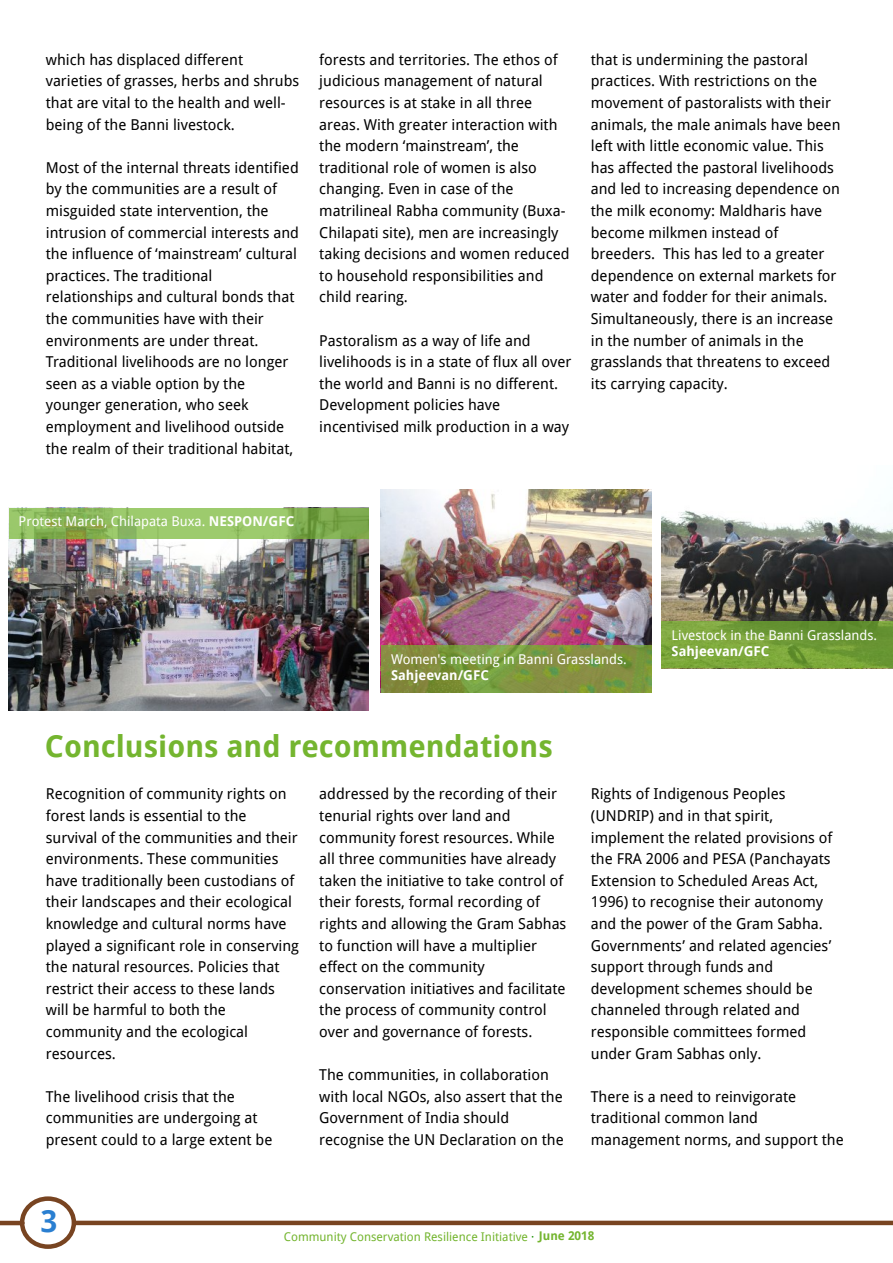
<style>
.page{position:relative;width:893px;height:1263px;background:#fff}
.page>*{position:absolute;margin:0;border:0;box-sizing:border-box;transform-origin:0 0}
.t1{font:700 30px "Droid Sans";color:#74b52f}
.t2{font:700 30px "Droid Sans";color:#2a7fd1}
.t3{font:15px/21.6px "Droid Sans";color:#000}
.t4{font:13.5px "Droid Sans";color:#fff}
.t5{font:700 13.5px "Droid Sans";color:#fff}
.t6{font:12px "Droid Sans";color:#74b52f}
.s1{font-weight:700}
.s2{color:#1c9305}
</style>
<div class="page">
<div style="left:20px;top:1196px;width:56px;height:53px;border:4px solid #784421;border-radius:50%"></div>
<hr style="left:75px;top:1221px;width:818px;height:4px;background:#784421">
<hr style="left:0;top:1221px;width:22px;height:4px;background:#784421">
<img style="left:9px;top:538px;width:360px;height:172px">
<img style="left:381px;top:490px;width:270px;height:155px">
<img style="left:661px;top:510px;width:232px;height:158px">
<div style="left:9px;top:508px;width:360px;height:30px;background:#74b52f;opacity:.7"></div>
<div style="left:381px;top:645px;width:270px;height:47px;background:#74b52f;opacity:.7"></div>
<div style="left:662px;top:622px;width:231px;height:46px;background:#74b52f;opacity:.7"></div>
<p class="t3" style="left:46px;top:49px;width:255px">which has displaced different varieties of grasses, herbs and shrubs that are vital to the health and well&shy;being of the Banni livestock.</p>
<p class="t3" style="left:46px;top:157px;width:255px">Most of the internal threats identified by the communities are a result of misguided state intervention, the intrusion of commercial interests and the influence of ‘mainstream’ cultural practices. The traditional relationships and cultural bonds that the communities have with their environments are under threat.<br>Traditional livelihoods are no longer seen as a viable option by the younger generation, who seek employment and livelihood outside the realm of their traditional habitat,</p>
<p class="t3" style="left:319px;top:49px;width:252px">forests and territories. The ethos of judicious management of natural resources is at stake in all three areas. With greater interaction with the modern ‘mainstream’, the traditional role of women is also changing. Even in case of the matrilineal Rabha community (Buxa-<br>Chilapati site), men are increasingly taking decisions and women reduced to household responsibilities and child rearing.</p>
<p class="t3" style="left:319px;top:330px;width:254px">Pastoralism as a way of life and livelihoods is in a state of flux all over the world and Banni is no different.<br>Development policies have incentivised milk production in a way</p>
<p class="t3" style="left:591px;top:49px;width:251px">that is undermining the pastoral practices. With restrictions on the movement of pastoralists with their animals, the male animals have been left with little economic value. This has affected the pastoral livelihoods and led to increasing dependence on the milk economy: Maldharis have become milkmen instead of breeders. This has led to a greater dependence on external markets for water and fodder for their animals.<br>Simultaneously, there is an increase in the number of animals in the grasslands that threatens to exceed its carrying capacity.</p>
<p class="t4" style="left:19px;top:514px;width:277px">Protest March, Chilapata Buxa. <span class="s1">NESPON/GFC</span></p>
<p class="t4" style="left:391px;top:652px;width:237px">Women's meeting in Banni Grasslands.</p>
<p class="t5" style="left:391px;top:668px;width:99px">Sahjeevan/GFC</p>
<p class="t4" style="left:672px;top:628px;width:207px">Livestock in the Banni Grasslands.</p>
<p class="t5" style="left:672px;top:644px;width:99px">Sahjeevan/GFC</p>
<h1 class="t1" style="left:45px;top:729px;width:509px">Conclusions and recommendations</h1>
<p class="t3" style="left:46px;top:783px;width:255px">Recognition of community rights on forest lands is essential to the survival of the communities and their environments. These communities have traditionally been custodians of their landscapes and their ecological knowledge and cultural norms have played a significant role in conserving the natural resources. Policies that restrict their access to these lands will be harmful to both the community and the ecological resources.</p>
<p class="t3" style="left:46px;top:1086px;width:228px">The livelihood crisis that the communities are undergoing at present could to a large extent be</p>
<p class="t3" style="left:319px;top:783px;width:249px">addressed by the recording of their tenurial rights over land and community forest resources. While all three communities have already taken the initiative to take control of their forests, formal recording of rights and allowing the Gram Sabhas to function will have a multiplier effect on the community conservation initiatives and facilitate the process of community control over and governance of forests.</p>
<p class="t3" style="left:319px;top:1064px;width:246px">The communities, in collaboration with local NGOs, also assert that the Government of India should recognise the UN Declaration on the</p>
<p class="t3" style="left:591px;top:783px;width:243px">Rights of Indigenous Peoples (UNDRIP) and in that spirit, implement the related provisions of the FRA 2006 and PESA (Panchayats<br>Extension to Scheduled Areas Act,<br>1996) to recognise their autonomy and the power of the Gram Sabha.<br>Governments’ and related agencies’ support through funds and development schemes should be channeled through related and responsible committees formed under Gram Sabhas only.</p>
<p class="t3" style="left:591px;top:1086px;width:254px">There is a need to reinvigorate traditional common land management norms, and support the</p>
<h1 class="t2" style="left:41px;top:1204px;width:18px">3</h1>
<p class="t6" style="left:284px;top:1229px;width:312px">Community Conservation Resilience Initiative <span class="s2">·</span> <span class="s1">June 2018</span></p>
</div>
